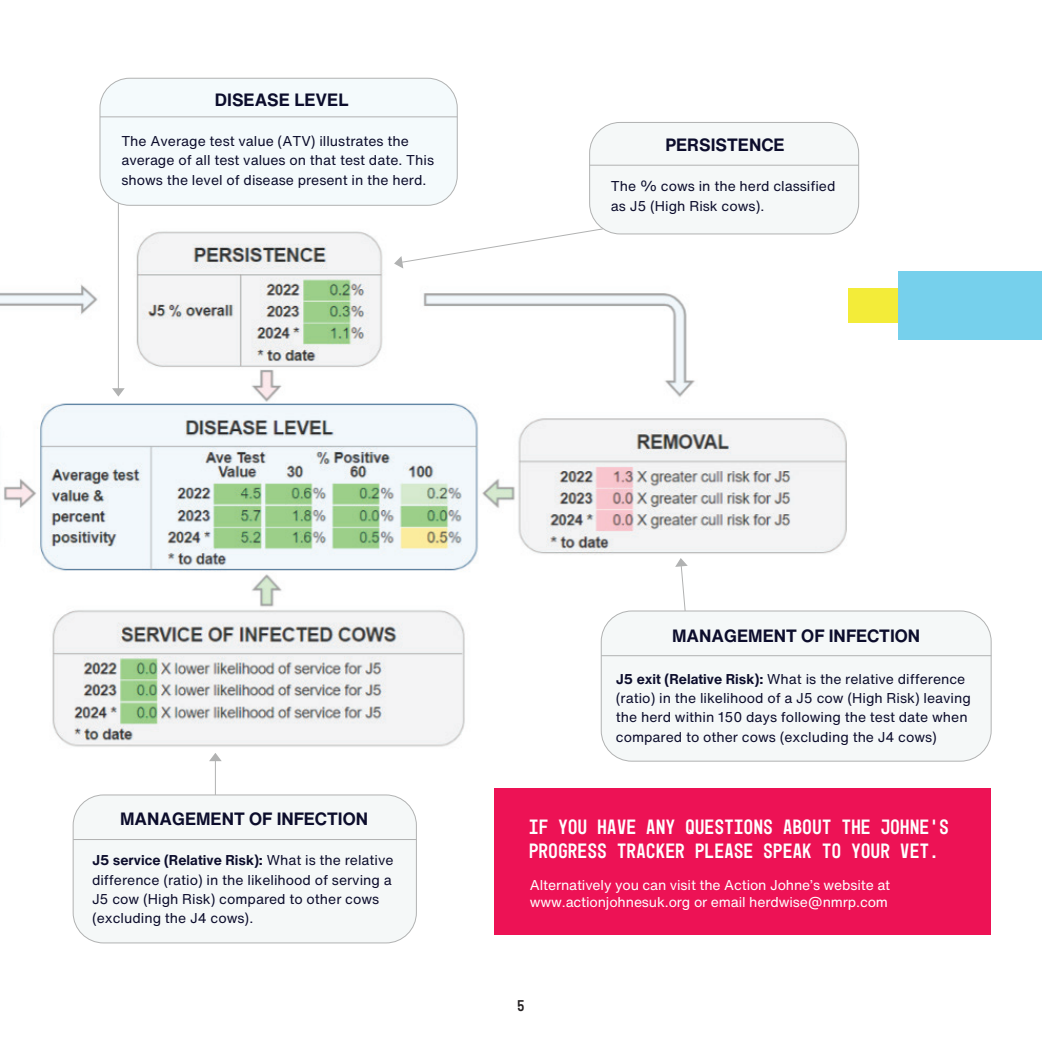
<style>
.page{position:relative;width:1042px;height:1042px;background:#fff}
.page>*{position:absolute;margin:0;border:0;box-sizing:border-box;transform-origin:0 0}
.t1{font:21px/23.6px "Mono 45 Headline";letter-spacing:.025em;color:#fff}
.t2{font:700 17.5px "Helvetica Now Text";color:#0c0d2c}
.t3{font:15.75px "Mono 45 Headline";color:#231f20}
.t4{font:14px/19.2px "Helvetica Now Text";color:#0c0d2c}
.t5{font:14px/16.8px "Helvetica Now Text";letter-spacing:-.01em;color:#fff}
.s1{font-weight:700}
</style>
<div class="page">
<div style="left:73px;top:795px;width:343px;height:148px;background:#f5f8f8;border-radius:30px"></div>
<div style="left:73px;top:794px;width:344px;height:149px;border:1px solid #b1b2b2;border-radius:30px"></div>
<hr style="left:215px;top:760px;width:1px;height:35px;background:#b1b2b2">
<svg style="left:209px;top:753px;width:13px;height:8px"></svg>
<div style="left:100px;top:78px;width:357px;height:127px;background:#f4fafc;border-radius:30px"></div>
<div style="left:100px;top:78px;width:357px;height:128px;border:1px solid #b1b2b2;border-radius:30px"></div>
<div style="left:818px;top:289px;width:80px;height:34px;background:#f3ec39"></div>
<div style="left:898px;top:272px;width:144px;height:68px;background:#76d0ec"></div>
<img style="left:0;top:229px;width:847px;height:524px">
<img style="left:818px;top:289px;width:29px;height:34px">
<div style="left:494px;top:788px;width:497px;height:147px;background:#ed1255"></div>
<hr style="left:118px;top:203px;width:1px;height:186px;background:#b1b2b2">
<svg style="left:112px;top:388px;width:13px;height:9px"></svg>
<div style="left:589px;top:122px;width:269px;height:112px;background:#f5f8f8;border-radius:31px"></div>
<div style="left:589px;top:122px;width:270px;height:112px;border:1px solid #b1b2b2;border-radius:31px"></div>
<svg style="left:394px;top:228px;width:209px;height:40px"></svg>
<div style="left:601px;top:611px;width:390px;height:150px;background:#f5f8f8;border-radius:31px"></div>
<div style="left:601px;top:611px;width:390px;height:150px;border:1px solid #b1b2b2;border-radius:31px"></div>
<svg style="left:675px;top:558px;width:13px;height:54px"></svg>
<hr style="left:100px;top:117px;width:357px;height:1px;background:#b1b2b2">
<hr style="left:589px;top:165px;width:269px;height:1px;background:#b1b2b2">
<hr style="left:601px;top:655px;width:390px;height:1px;background:#b1b2b2">
<hr style="left:73px;top:839px;width:343px;height:1px;background:#b1b2b2">
<p class="t2" style="left:215px;top:86px;width:135px">DISEASE LEVEL</p>
<p class="t4" style="left:121px;top:131px;width:314px">The Average test value (ATV) illustrates the average of all test values on that test date. This shows the level of disease present in the herd.</p>
<p class="t2" style="left:665px;top:132px;width:121px">PERSISTENCE</p>
<p class="t4" style="left:611px;top:176px;width:226px">The % cows in the herd classified as J5 (High Risk cows).</p>
<p class="t2" style="left:120px;top:805px;width:250px">MANAGEMENT OF INFECTION</p>
<p class="t4" style="left:92px;top:850px;width:303px"><span class="s1">J5 service (Relative Risk):</span> What is the relative difference (ratio) in the likelihood of serving a J5 cow (High Risk) compared to other cows (excluding the J4 cows).</p>
<p class="t2" style="left:672px;top:622px;width:250px">MANAGEMENT OF INFECTION</p>
<p class="t4" style="left:616px;top:669px;width:356px"><span class="s1">J5 exit (Relative Risk):</span> What is the relative difference (ratio) in the likelihood of a J5 cow (High Risk) leaving the herd within 150 days following the test date when compared to other cows (excluding the J4 cows)</p>
<h1 class="t1" style="left:529px;top:815px;width:421px">IF YOU HAVE ANY QUESTIONS ABOUT THE JOHNE’S<br>PROGRESS TRACKER PLEASE SPEAK TO YOUR VET.</h1>
<p class="t5" style="left:530px;top:876px;width:362px">Alternatively you can visit the Action Johne’s website at www.actionjohnesuk.org or email herdwise@nmrp.com</p>
<p class="t3" style="left:517px;top:996px;width:8px">5</p>
</div>
